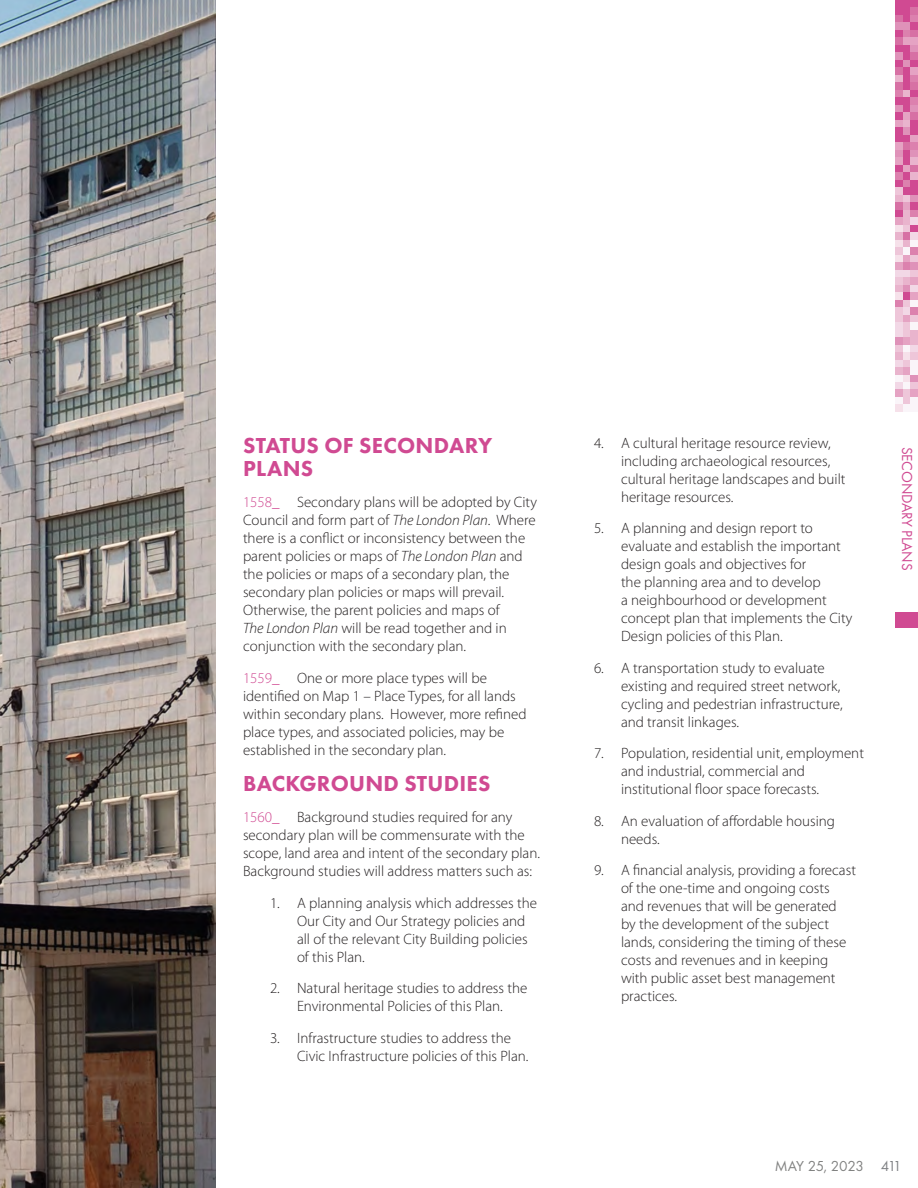
<style>
.page{position:relative;width:918px;height:1188px;background:#fff}
.page>*{position:absolute;margin:0;border:0;box-sizing:border-box;transform-origin:0 0}
.Chapter_Subheader{font:800 22.5px/22.5px "Futura PT";letter-spacing:.01em;color:#d04a92}
.Body_Copy_-_P{font:300 15px/18px "Myriad Pro";color:#231f20}
.t1{font:15px "Futura PT";letter-spacing:-.01em;color:#d04a92}
.t2{font:15px "Futura PT";letter-spacing:-.04em;color:#040503}
.s1{color:#d04a92}
.s2{font-style:italic}
.s3{color:#808285}
</style>
<div class="page">
<img style="left:0;top:0;width:216px;height:1188px">
<div style="left:896px;top:0;width:7px;height:7px;background:#d04a92"></div>
<div style="left:903px;top:0;width:8px;height:7px;background:#d04a92"></div>
<div style="left:911px;top:0;width:7px;height:7px;background:#d04a92"></div>
<svg style="left:896px;top:7px;width:22px;height:405px;background:#e299be"></svg>
<div style="left:911px;top:405px;width:7px;height:7px;background:#faf5f9"></div>
<div style="left:895px;top:612px;width:8px;height:8px;background:#d04a92"></div>
<div style="left:903px;top:612px;width:7px;height:8px;background:#d04a92"></div>
<div style="left:895px;top:620px;width:8px;height:7px;background:#d04a92"></div>
<div style="left:903px;top:620px;width:7px;height:7px;background:#d04a92"></div>
<div style="left:910px;top:612px;width:8px;height:8px;background:#d04a92"></div>
<div style="left:910px;top:620px;width:8px;height:7px;background:#d04a92"></div>
<h3 class="Chapter_Subheader" style="left:243px;top:434px;width:251px">STATUS OF SECONDARY<br>PLANS</h3>
<p class="Body_Copy_-_P" style="left:243px;top:493px;width:296px"><span class="s1">1558_</span> Secondary plans will be adopted by City Council and form part of <span class="s2">The London Plan</span>. Where there is a conflict or inconsistency between the parent policies or maps of <span class="s2">The London Plan</span> and the policies or maps of a secondary plan, the secondary plan policies or maps will prevail.<br>Otherwise, the parent policies and maps of<br><span class="s2">The London Plan</span> will be read together and in conjunction with the secondary plan.</p>
<p class="Body_Copy_-_P" style="left:243px;top:669px;width:285px"><span class="s1">1559_</span> One or more place types will be identified on Map 1 – Place Types, for all lands within secondary plans. However, more refined place types, and associated policies, may be established in the secondary plan.</p>
<h3 class="Chapter_Subheader" style="left:243px;top:772px;width:249px">BACKGROUND STUDIES</h3>
<p class="Body_Copy_-_P" style="left:243px;top:808px;width:299px"><span class="s1">1560_</span> Background studies required for any secondary plan will be commensurate with the scope, land area and intent of the secondary plan.<br>Background studies will address matters such as:</p>
<p class="Body_Copy_-_P" style="left:297px;top:894px;width:242px;text-indent:-27px">1. A planning analysis which addresses the Our City and Our Strategy policies and all of the relevant City Building policies of this Plan.</p>
<p class="Body_Copy_-_P" style="left:270px;top:979px;width:259px;text-align:center">2. Natural heritage studies to address the<br>Environmental Policies of this Plan.</p>
<p class="Body_Copy_-_P" style="left:297px;top:1029px;width:233px;text-indent:-27px">3. Infrastructure studies to address the<br>Civic Infrastructure policies of this Plan.</p>
<p class="Body_Copy_-_P" style="left:621px;top:433px;width:226px;text-indent:-27px">4. A cultural heritage resource review, including archaeological resources, cultural heritage landscapes and built heritage resources.</p>
<p class="Body_Copy_-_P" style="left:621px;top:519px;width:233px;text-indent:-27px">5. A planning and design report to evaluate and establish the important design goals and objectives for<br>the planning area and to develop<br>a neighbourhood or development concept plan that implements the City Design policies of this Plan.</p>
<p class="Body_Copy_-_P" style="left:621px;top:658px;width:223px;text-indent:-27px">6. A transportation study to evaluate existing and required street network, cycling and pedestrian infrastructure, and transit linkages.</p>
<p class="Body_Copy_-_P" style="left:621px;top:744px;width:244px;text-indent:-27px">7. Population, residential unit, employment and industrial, commercial and institutional floor space forecasts.</p>
<p class="Body_Copy_-_P" style="left:621px;top:811px;width:216px;text-indent:-27px">8. An evaluation of affordable housing needs.</p>
<p class="Body_Copy_-_P" style="left:621px;top:861px;width:236px;text-indent:-27px">9. A financial analysis, providing a forecast of the one-time and ongoing costs and revenues that will be generated<br>by the development of the subject lands, considering the timing of these costs and revenues and in keeping with public asset best management practices.</p>
<p class="t1" style="left:916px;top:447px;width:125px;rotate:90deg">SECONDARY PLANS</p>
<p class="t2" style="left:775px;top:1157px;width:129px">MAY 25, 2023 <span class="s3">411</span></p>
</div>
